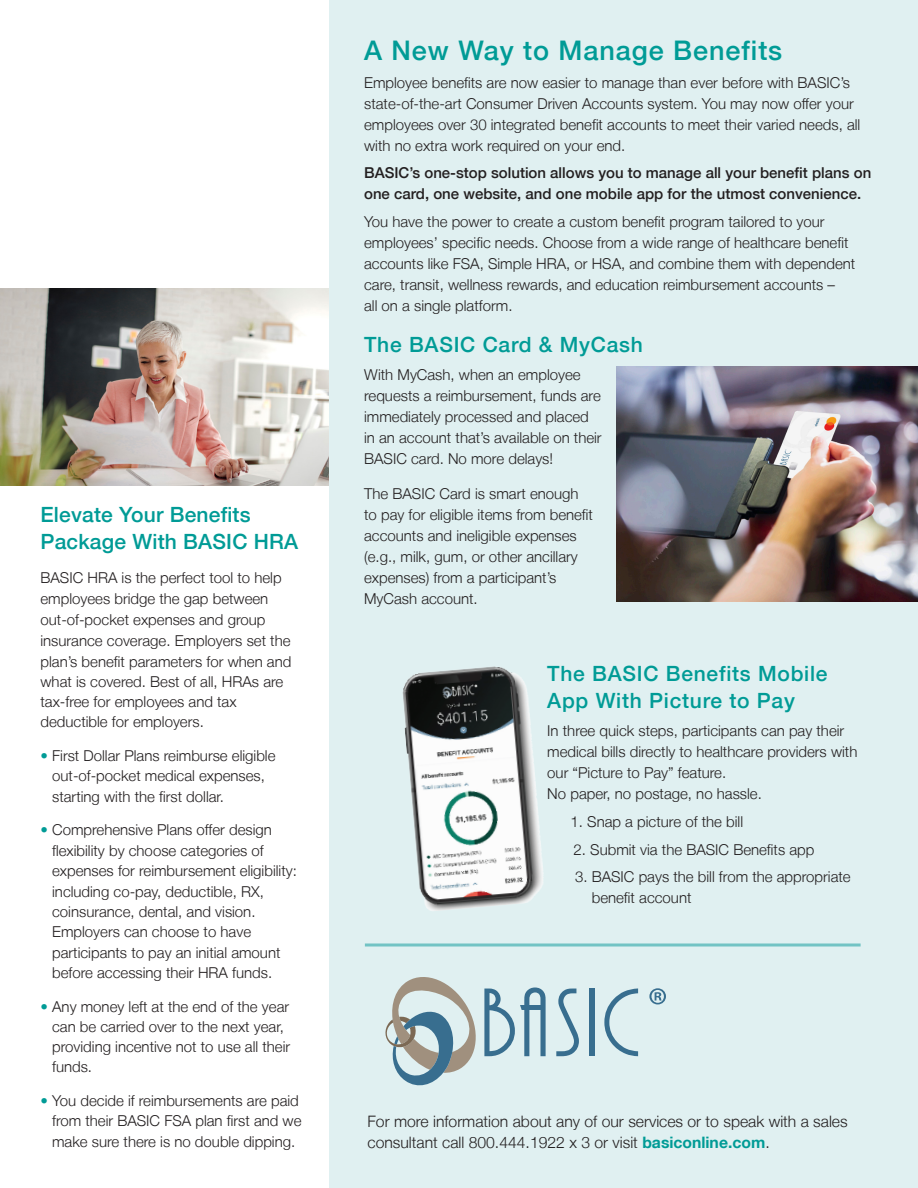
<style>
.page{position:relative;width:918px;height:1188px;background:#fff}
.page>*{position:absolute;margin:0;border:0;box-sizing:border-box;transform-origin:0 0}
.t1{font:500 27px "Helvetica Neue LT";letter-spacing:.035em;color:#009b96}
.t2{font:500 21px/27px "Helvetica Neue LT";letter-spacing:.035em;color:#009b96}
.t3{font:500 21px/27px "Helvetica Neue LT";letter-spacing:.01em;color:#009b96}
.t4{font:300 15.75px/20.2px "Helvetica Neue LT";color:#231f20}
.t5{font:300 15px/21px "Helvetica Neue LT";color:#231f20}
.t6{font:500 15px/21px "Helvetica Neue LT";color:#231f20}
.s1{color:#009b96}
.s2{font-weight:700;color:#009b96}
</style>
<div class="page">
<img style="left:0;top:289px;width:329px;height:197px">
<div style="left:329px;top:0;width:589px;height:1188px;background:#e0f0f1"></div>
<svg style="left:385px;top:977px;width:161px;height:108px"></svg>
<svg style="left:556px;top:989px;width:23px;height:67px"></svg>
<div style="left:590px;top:989px;width:5px;height:67px;background:#386e8f"></div>
<svg style="left:604px;top:988px;width:34px;height:68px"></svg>
<svg style="left:649px;top:988px;width:17px;height:16px"></svg>
<hr style="left:365px;top:944px;width:496px;height:2px;background:#72c3c4">
<img style="left:402px;top:666px;width:142px;height:245px">
<img style="left:616px;top:366px;width:302px;height:236px">
<p class="t3" style="left:40px;top:501px;width:259px">Elevate Your Benefits<br>Package With BASIC HRA</p>
<p class="t5" style="left:40px;top:568px;width:252px;line-height:20.5px">BASIC HRA is the perfect tool to help employees bridge the gap between out-of-pocket expenses and group insurance coverage. Employers set the plan’s benefit parameters for when and what is covered. Best of all, HRAs are tax-free for employees and tax deductible for employers.</p>
<p class="t5" style="left:52px;top:745px;width:225px;line-height:20.2px;text-indent:-12px"><span class="s1">•</span> First Dollar Plans reimburse eligible out-of-pocket medical expenses, starting with the first dollar.</p>
<p class="t5" style="left:52px;top:820px;width:246px;line-height:20.4px;text-indent:-12px"><span class="s1">•</span> Comprehensive Plans offer design flexibility by choose categories of expenses for reimbursement eligibility: including co-pay, deductible, RX, coinsurance, dental, and vision.<br>Employers can choose to have participants to pay an initial amount before accessing their HRA funds.</p>
<p class="t5" style="left:52px;top:996px;width:240px;line-height:20.2px;text-indent:-12px"><span class="s1">•</span> Any money left at the end of the year can be carried over to the next year, providing incentive not to use all their funds.</p>
<p class="t5" style="left:52px;top:1090px;width:251px;line-height:20.2px;text-indent:-12px"><span class="s1">•</span> You decide if reimbursements are paid from their BASIC FSA plan first and we make sure there is no double dipping.</p>
<p class="t1" style="left:364px;top:34px;width:420px">A New Way to Manage Benefits</p>
<p class="t5" style="left:364px;top:71px;width:498px">Employee benefits are now easier to manage than ever before with BASIC’s state-of-the-art Consumer Driven Accounts system. You may now offer your employees over 30 integrated benefit accounts to meet their varied needs, all with no extra work required on your end.</p>
<p class="t6" style="left:364px;top:162px;width:509px">BASIC’s one-stop solution allows you to manage all your benefit plans on one card, one website, and one mobile app for the utmost convenience.</p>
<p class="t5" style="left:364px;top:211px;width:493px">You have the power to create a custom benefit program tailored to your employees’ specific needs. Choose from a wide range of healthcare benefit accounts like FSA, Simple HRA, or HSA, and combine them with dependent care, transit, wellness rewards, and education reimbursement accounts –<br>all on a single platform.</p>
<p class="t2" style="left:364px;top:331px;width:280px">The BASIC Card &amp; MyCash</p>
<p class="t5" style="left:364px;top:364px;width:239px">With MyCash, when an employee requests a reimbursement, funds are immediately processed and placed in an account that’s available on their BASIC card. No more delays!</p>
<p class="t5" style="left:364px;top:482px;width:230px">The BASIC Card is smart enough to pay for eligible items from benefit accounts and ineligible expenses (e.g., milk, gum, or other ancillary expenses) from a participant’s<br>MyCash account.</p>
<p class="t2" style="left:547px;top:660px;width:282px">The BASIC Benefits Mobile<br>App With Picture to Pay</p>
<p class="t5" style="left:547px;top:720px;width:312px">In three quick steps, participants can pay their medical bills directly to healthcare providers with our “Picture to Pay” feature.<br>No paper, no postage, no hassle.</p>
<p class="t5" style="left:571px;top:811px;width:174px">1. Snap a picture of the bill</p>
<p class="t5" style="left:574px;top:838px;width:242px">2. Submit via the BASIC Benefits app</p>
<p class="t5" style="left:592px;top:866px;width:260px;text-indent:-17px">3. BASIC pays the bill from the appropriate benefit account</p>
<p class="t4" style="left:368px;top:1111px;width:482px">For more information about any of our services or to speak with a sales consultant call 800.444.1922 x 3 or visit <span class="s2">basiconline.com</span>.</p>
</div>
